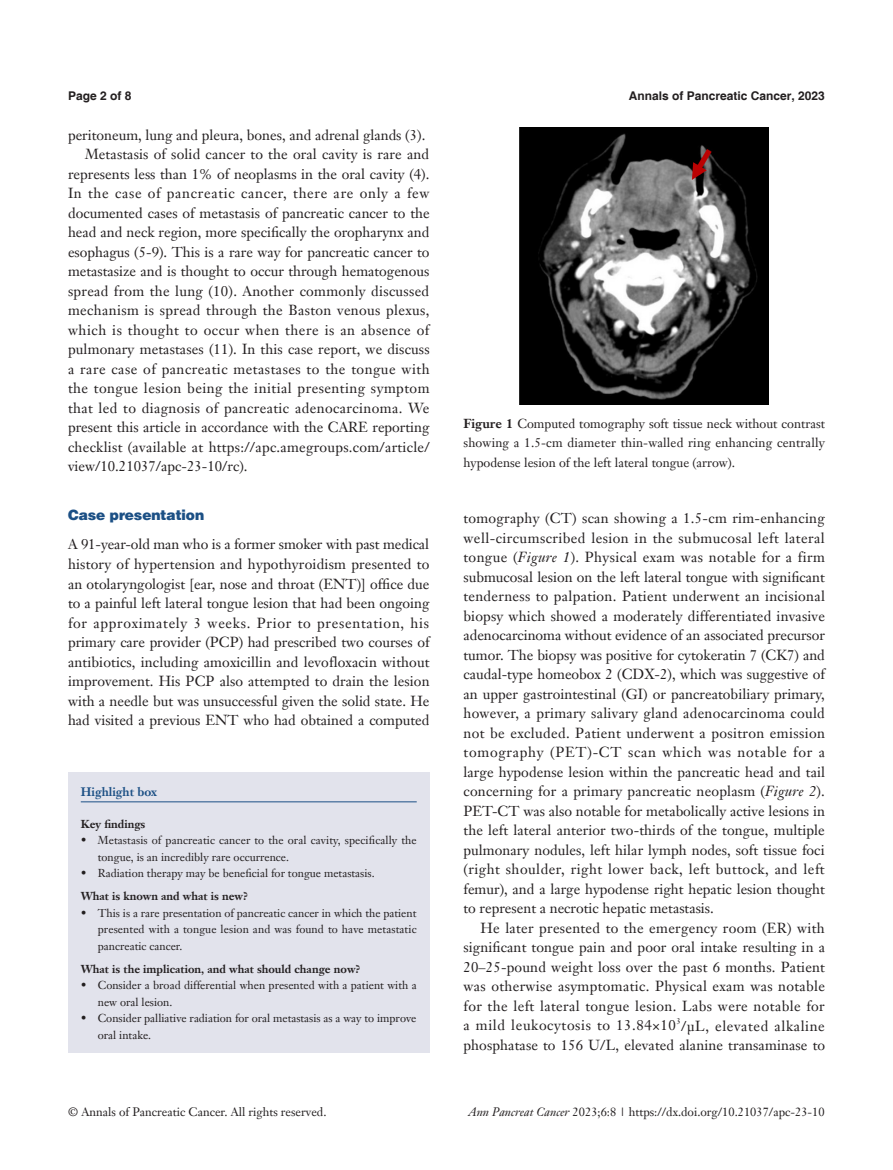
<style>
.page{position:relative;width:893px;height:1170px;background:#fff}
.page>*{position:absolute;margin:0;border:0;box-sizing:border-box;transform-origin:0 0}
.t1{font:14.25px/19.5px "Janson Text LT";letter-spacing:.01em;color:#231f20;text-align:justify}
.t2{font:14.25px "Janson Text LT";letter-spacing:.035em;color:#231f20}
.t3{font:14.25px "Janson Text LT";letter-spacing:.03em;color:#231f20}
.t4{font:14.25px "Janson Text LT";letter-spacing:.05em;color:#231f20}
.t5{font:900 14.25px "Helvetica";color:#1c5085}
.t6{font:12.75px/19.5px "Janson Text LT";color:#231f20;text-align:justify}
.t7{font:12px "Janson Text LT";color:#231f20}
.t8{font:700 12px "Helvetica";color:#231f20}
.t9{font:700 12px "Janson Text LT";color:#1c5085}
.t10{font:11.25px/16.5px "Janson Text LT";color:#231f20}
.t11{font:700 11.25px "Janson Text LT";color:#231f20}
.t12{font:8.25px "Janson Text LT";color:#231f20}
.s1{font-weight:700}
.s2{font-style:italic}
</style>
<div class="page">
<div style="left:68px;top:772px;width:361px;height:281px;background:#e2e3ec"></div>
<hr style="left:81px;top:801px;width:336px;height:1px;background:#1c5085">
<img style="left:520px;top:128px;width:249px;height:276px">
<p class="t8" style="left:68px;top:88px;width:65px">Page 2 of 8</p>
<p class="t8" style="left:629px;top:88px;width:198px">Annals of Pancreatic Cancer, 2023</p>
<p class="t1" style="left:68px;top:125px;width:359px">peritoneum, lung and pleura, bones, and adrenal glands (3).</p>
<p class="t1" style="left:85px;top:144px;width:346px">Metastasis of solid cancer to the oral cavity is rare and</p>
<p class="t1" style="left:68px;top:164px;width:363px">represents less than 1% of neoplasms in the oral cavity (4).</p>
<p class="t4" style="left:68px;top:184px;width:363px">In the case of pancreatic cancer, there are only a few</p>
<p class="t1" style="left:68px;top:203px;width:363px">documented cases of metastasis of pancreatic cancer to the</p>
<p class="t1" style="left:68px;top:222px;width:363px">head and neck region, more specifically the oropharynx and</p>
<p class="t1" style="left:68px;top:242px;width:363px">esophagus (5-9). This is a rare way for pancreatic cancer to</p>
<p class="t1" style="left:68px;top:261px;width:363px">metastasize and is thought to occur through hematogenous</p>
<p class="t1" style="left:68px;top:281px;width:363px">spread from the lung (10). Another commonly discussed</p>
<p class="t1" style="left:68px;top:300px;width:363px">mechanism is spread through the Baston venous plexus,</p>
<p class="t2" style="left:68px;top:321px;width:363px">which is thought to occur when there is an absence of</p>
<p class="t1" style="left:68px;top:339px;width:363px">pulmonary metastases (11). In this case report, we discuss</p>
<p class="t2" style="left:68px;top:360px;width:363px">a rare case of pancreatic metastases to the tongue with</p>
<p class="t3" style="left:68px;top:379px;width:363px">the tongue lesion being the initial presenting symptom</p>
<p class="t1" style="left:68px;top:398px;width:363px">that led to diagnosis of pancreatic adenocarcinoma. We</p>
<p class="t1" style="left:68px;top:417px;width:363px">present this article in accordance with the CARE reporting</p>
<p class="t1" style="left:68px;top:437px;width:363px">checklist (available at https://apc.amegroups.com/article/</p>
<p class="t1" style="left:68px;top:456px;width:181px">view/10.21037/apc-23-10/rc).</p>
<p class="t5" style="left:68px;top:506px;width:138px">Case presentation</p>
<p class="t1" style="left:68px;top:534px;width:363px">A 91-year-old man who is a former smoker with past medical history of hypertension and hypothyroidism presented to an otolaryngologist [ear, nose and throat (ENT)] office due to a painful left lateral tongue lesion that had been ongoing for approximately 3 weeks. Prior to presentation, his primary care provider (PCP) had prescribed two courses of antibiotics, including amoxicillin and levofloxacin without improvement. His PCP also attempted to drain the lesion with a needle but was unsuccessful given the solid state. He had visited a previous ENT who had obtained a computed</p>
<p class="t9" style="left:81px;top:783px;width:78px">Highlight box</p>
<p class="t11" style="left:81px;top:816px;width:66px">Key findings</p>
<p class="t10" style="left:98px;top:832px;width:320px;text-indent:-17px">• Metastasis of pancreatic cancer to the oral cavity, specifically the tongue, is an incredibly rare occurrence.</p>
<p class="t10" style="left:81px;top:865px;width:295px">• Radiation therapy may be beneficial for tongue metastasis.</p>
<p class="t11" style="left:81px;top:889px;width:169px">What is known and what is new?</p>
<p class="t10" style="left:98px;top:904px;width:320px;text-align:justify;text-indent:-17px">• This is a rare presentation of pancreatic cancer in which the patient presented with a tongue lesion and was found to have metastatic pancreatic cancer.</p>
<p class="t11" style="left:81px;top:961px;width:281px">What is the implication, and what should change now?</p>
<p class="t10" style="left:98px;top:976px;width:320px;text-indent:-17px">• Consider a broad differential when presented with a patient with a new oral lesion.</p>
<p class="t10" style="left:98px;top:1009px;width:320px;text-indent:-17px">• Consider palliative radiation for oral metastasis as a way to improve oral intake.</p>
<p class="t6" style="left:463px;top:413px;width:363px"><span class="s1">Figure 1</span> Computed tomography soft tissue neck without contrast showing a 1.5-cm diameter thin-walled ring enhancing centrally hypodense lesion of the left lateral tongue (arrow).</p>
<p class="t1" style="left:463px;top:508px;width:363px">tomography (CT) scan showing a 1.5-cm rim-enhancing well-circumscribed lesion in the submucosal left lateral tongue (<span class="s2">Figure 1</span>). Physical exam was notable for a firm submucosal lesion on the left lateral tongue with significant tenderness to palpation. Patient underwent an incisional biopsy which showed a moderately differentiated invasive adenocarcinoma without evidence of an associated precursor tumor. The biopsy was positive for cytokeratin 7 (CK7) and caudal-type homeobox 2 (CDX-2), which was suggestive of an upper gastrointestinal (GI) or pancreatobiliary primary, however, a primary salivary gland adenocarcinoma could not be excluded. Patient underwent a positron emission tomography (PET)-CT scan which was notable for a large hypodense lesion within the pancreatic head and tail concerning for a primary pancreatic neoplasm (<span class="s2">Figure 2</span>).<br>PET-CT was also notable for metabolically active lesions in the left lateral anterior two-thirds of the tongue, multiple pulmonary nodules, left hilar lymph nodes, soft tissue foci (right shoulder, right lower back, left buttock, and left femur), and a large hypodense right hepatic lesion thought to represent a necrotic hepatic metastasis.</p>
<p class="t1" style="left:463px;top:918px;width:363px;text-indent:17px">He later presented to the emergency room (ER) with significant tongue pain and poor oral intake resulting in a 20–25-pound weight loss over the past 6 months. Patient was otherwise asymptomatic. Physical exam was notable for the left lateral tongue lesion. Labs were notable for a mild leukocytosis to 13.84×10 /μL, elevated alkaline</p>
<p class="t12" style="left:676px;top:1015px;width:6px">3</p>
<p class="t1" style="left:463px;top:1035px;width:363px">phosphatase to 156 U/L, elevated alanine transaminase to</p>
<p class="t7" style="left:68px;top:1104px;width:260px">© Annals of Pancreatic Cancer. All rights reserved.</p>
<p class="t7" style="left:468px;top:1104px;width:358px"><span class="s2">Ann Pancreat Cancer</span> 2023;6:8 | https://dx.doi.org/10.21037/apc-23-10</p>
</div>
